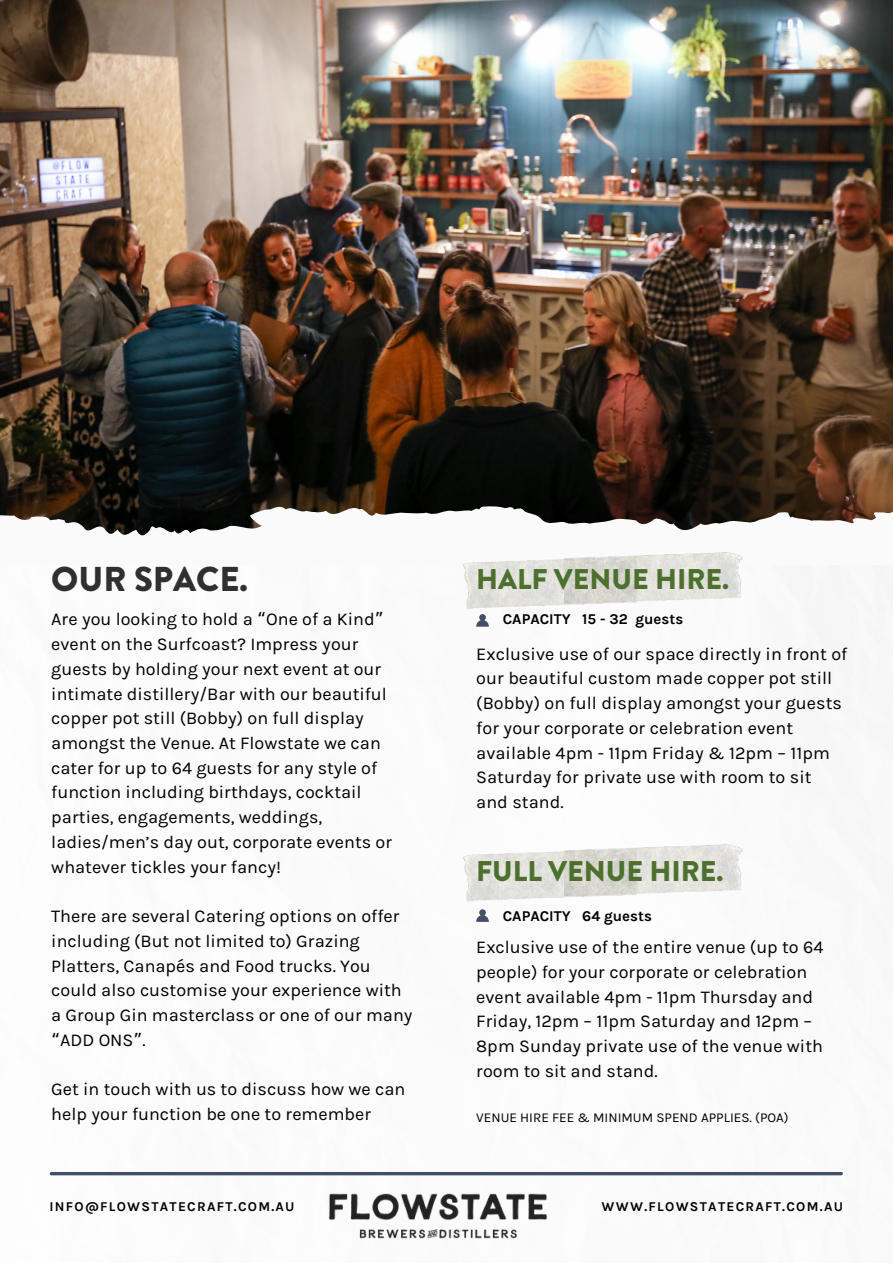
<style>
.page{position:relative;width:893px;height:1264px;background:#fff}
.page>*{position:absolute;margin:0;border:0;box-sizing:border-box;transform-origin:0 0}
.t1{font:900 34.5px "Brandon Grotesque";color:#303030}
.t2{font:900 28.5px "Brandon Grotesque";color:#4d702f}
.t3{font:18px/24.8px "Karla";color:#000}
.t4{font:700 15px "Karla";color:#000}
.t5{font:700 13.5px "Karla";letter-spacing:.095em;color:#000}
.t6{font:13.5px "Karla";color:#000}
.s1{font-family:"Noto Sans Gurmukhi"}
</style>
<div class="page">
<img style="left:328px;top:1193px;width:220px;height:46px">
<svg style="left:51px;top:1171px;width:790px;height:4px;fill:#414f68"></svg>
<img style="left:0;top:0;width:892px;height:503px">
<svg style="left:0;top:503px;width:892px;height:33px"></svg>
<img style="left:463px;top:559px;width:101px;height:50px">
<img style="left:564px;top:552px;width:179px;height:53px">
<img style="left:463px;top:851px;width:101px;height:51px">
<img style="left:564px;top:844px;width:179px;height:53px">
<svg style="left:476px;top:614px;width:12px;height:12px"></svg>
<svg style="left:476px;top:909px;width:12px;height:12px"></svg>
<p class="t1" style="left:51px;top:554px;width:198px">OUR SPACE.</p>
<p class="t3" style="left:51px;top:607px;width:342px">Are you looking to hold a <span class="s1">“</span>One of a Kind<span class="s1">” </span>event on the Surfcoast? Impress your guests by holding your next event at our intimate distillery/Bar with our beautiful copper pot still (Bobby) on full display amongst the Venue. At Flowstate we can cater for up to 64 guests for any style of function including birthdays, cocktail parties, engagements, weddings, ladies/men’s day out, corporate events or whatever tickles your fancy!</p>
<p class="t3" style="left:51px;top:903px;width:363px">There are several Catering options on offer including (But not limited to) Grazing Platters, Canapés and Food trucks. You could also customise your experience with a Group Gin masterclass or one of our many <span class="s1">“</span>ADD ONS<span class="s1">”</span>.</p>
<p class="t3" style="left:51px;top:1077px;width:355px">Get in touch with us to discuss how we can help your function be one to remember</p>
<p class="t2" style="left:476px;top:559px;width:254px">HALF VENUE HIRE.</p>
<p class="t4" style="left:502px;top:610px;width:182px">CAPACITY 15 - 32 guests</p>
<p class="t3" style="left:476px;top:641px;width:372px">Exclusive use of our space directly in front of our beautiful custom made copper pot still (Bobby) on full display amongst your guests for your corporate or celebration event available 4pm - 11pm Friday &amp; 12pm – 11pm Saturday for private use with room to sit</p>
<p class="t3" style="left:476px;top:789px;width:89px">and stand.</p>
<p class="t2" style="left:476px;top:851px;width:249px">FULL VENUE HIRE.</p>
<p class="t4" style="left:502px;top:907px;width:151px">CAPACITY 64 guests</p>
<p class="t3" style="left:476px;top:934px;width:349px">Exclusive use of the entire venue (up to 64 people) for your corporate or celebration event available 4pm - 11pm Thursday and Friday, 12pm – 11pm Saturday and 12pm – 8pm Sunday private use of the venue with room to sit and stand.</p>
<p class="t6" style="left:476px;top:1109px;width:314px">VENUE HIRE FEE &amp; MINIMUM SPEND APPLIES. (POA)</p>
<p class="t5" style="left:50px;top:1198px;width:246px">INFO@FLOWSTATECRAFT.COM.AU</p>
<p class="t5" style="left:601px;top:1198px;width:243px">WWW.FLOWSTATECRAFT.COM.AU</p>
</div>
